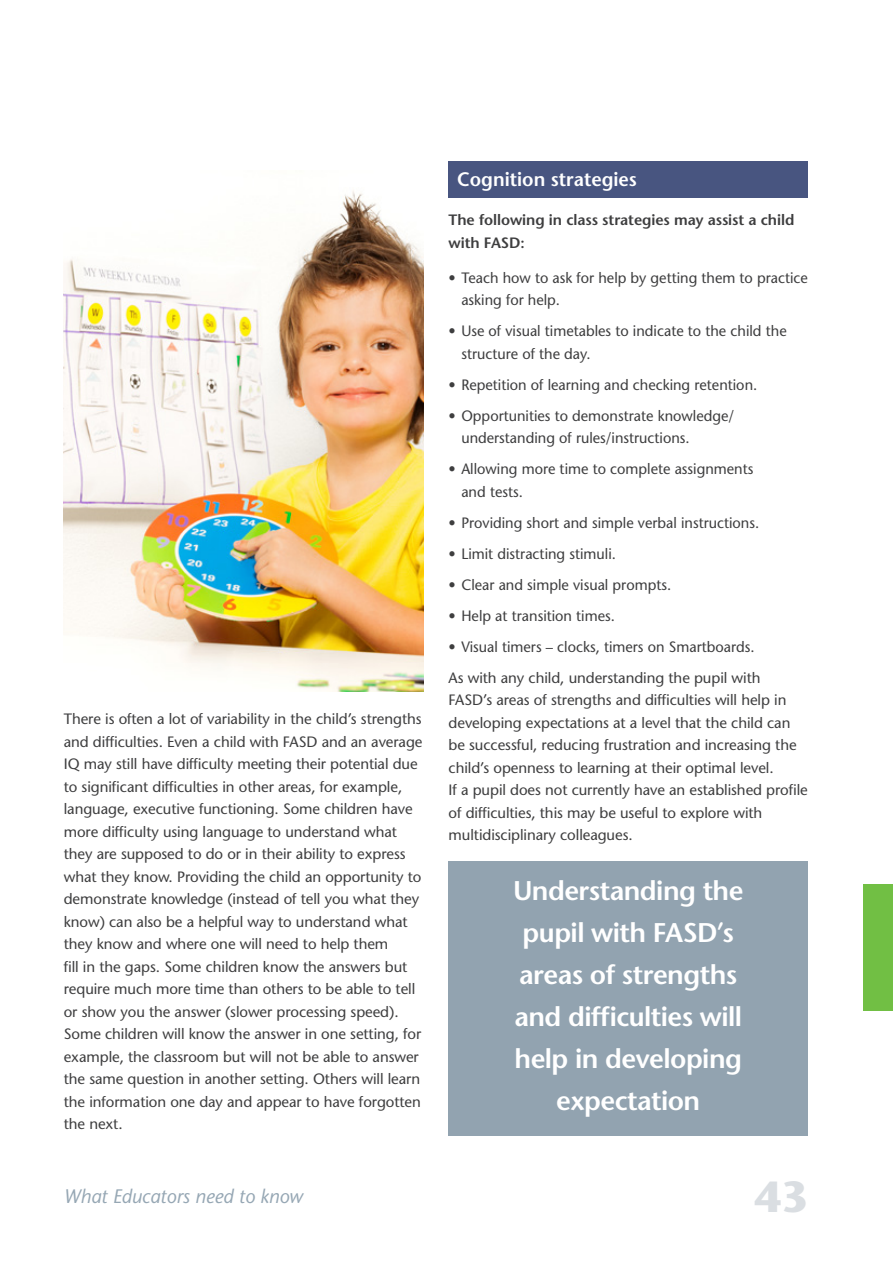
<style>
.page{position:relative;width:893px;height:1263px;background:#fff}
.page>*{position:absolute;margin:0;border:0;box-sizing:border-box;transform-origin:0 0}
.t1{font:700 43.5px "Stone Sans";color:#dadee2}
.Facts{font:600 27px/42px "Stone Sans";letter-spacing:-.02em;color:#fff;text-align:center}
.t2{font:italic 19.5px "Stone Sans";color:#96a7b4}
.Strategy_suggestions{font:600 19.5px "Stone Sans";color:#fff}
.Body_Text{font:15px/22.5px "Stone Sans";letter-spacing:-.005em;color:#3e3e3f}
.Body_Text-2{font:600 15px/22.5px "Stone Sans";letter-spacing:-.005em;color:#3e3e3f}
</style>
<div class="page">
<div style="left:449px;top:162px;width:359px;height:36px;background:#485580"></div>
<img style="left:64px;top:190px;width:359px;height:501px">
<div style="left:449px;top:861px;width:359px;height:274px;background:#92a3b0"></div>
<div style="left:863px;top:884px;width:30px;height:126px;background:#71bf44"></div>
<p class="Body_Text" style="left:64px;top:708px;width:360px">There is often a lot of variability in the child’s strengths and difficulties. Even a child with FASD and an average IQ may still have difficulty meeting their potential due to significant difficulties in other areas, for example, language, executive functioning. Some children have more difficulty using language to understand what they are supposed to do or in their ability to express what they know. Providing the child an opportunity to demonstrate knowledge (instead of tell you what they know) can also be a helpful way to understand what they know and where one will need to help them<br>fill in the gaps. Some children know the answers but require much more time than others to be able to tell or show you the answer (slower processing speed).<br>Some children will know the answer in one setting, for example, the classroom but will not be able to answer the same question in another setting. Others will learn the information one day and appear to have forgotten the next.</p>
<p class="Strategy_suggestions" style="left:457px;top:167px;width:181px">Cognition strategies</p>
<p class="Body_Text-2" style="left:449px;top:208px;width:347px">The following in class strategies may assist a child with FASD:</p>
<p class="Body_Text" style="left:461px;top:266px;width:348px;text-indent:-13px">• Teach how to ask for help by getting them to practice asking for help.</p>
<p class="Body_Text" style="left:461px;top:320px;width:327px;text-indent:-13px">• Use of visual timetables to indicate to the child the structure of the day.</p>
<p class="Body_Text" style="left:449px;top:373px;width:310px">• Repetition of learning and checking retention.</p>
<p class="Body_Text" style="left:461px;top:404px;width:274px;text-indent:-13px">• Opportunities to demonstrate knowledge/ understanding of rules/instructions.</p>
<p class="Body_Text" style="left:461px;top:458px;width:294px;text-indent:-13px">• Allowing more time to complete assignments and tests.</p>
<p class="Body_Text" style="left:449px;top:511px;width:312px">• Providing short and simple verbal instructions.</p>
<p class="Body_Text" style="left:449px;top:542px;width:169px">• Limit distracting stimuli.</p>
<p class="Body_Text" style="left:449px;top:573px;width:224px">• Clear and simple visual prompts.</p>
<p class="Body_Text" style="left:449px;top:604px;width:168px">• Help at transition times.</p>
<p class="Body_Text" style="left:449px;top:635px;width:307px">• Visual timers – clocks, timers on Smartboards.</p>
<p class="Body_Text" style="left:449px;top:666px;width:361px">As with any child, understanding the pupil with FASD’s areas of strengths and difficulties will help in developing expectations at a level that the child can be successful, reducing frustration and increasing the child’s openness to learning at their optimal level.<br>If a pupil does not currently have an established profile of difficulties, this may be useful to explore with multidisciplinary colleagues.</p>
<p class="Facts" style="left:513px;top:869px;width:232px">Understanding the pupil with FASD’s areas of strengths and difficulties will help in developing expectation</p>
<p class="t2" style="left:64px;top:1184px;width:241px">What Educators need to know</p>
<p class="t1" style="left:755px;top:1169px;width:55px">43</p>
</div>
